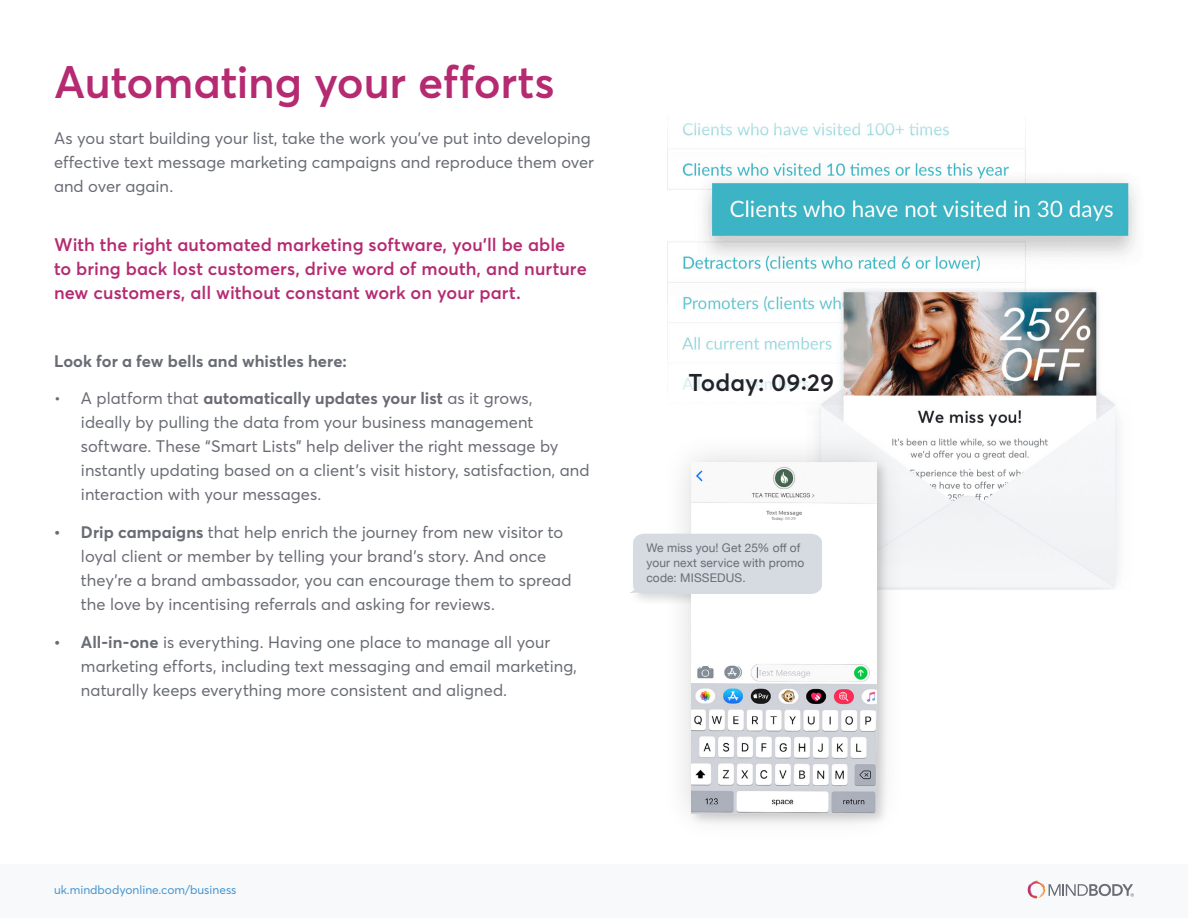
<style>
.page{position:relative;width:1188px;height:918px;background:#fff}
.page>*{position:absolute;margin:0;border:0;box-sizing:border-box;transform-origin:0 0}
.t1{font:600 45px "Averta";letter-spacing:-.005em;color:#b52a71}
.t2{font:600 24px "Averta";letter-spacing:.005em;color:#22222a}
.t3{font:600 18px/24px "Averta";letter-spacing:.005em;color:#b52a71}
.t4{font:16.5px/24px "Averta";letter-spacing:.005em;color:#696c74}
.t5{font:700 16.5px "Averta";letter-spacing:.005em;color:#696c74}
.t6{font:12px/14.9px "Helvetica Neue";letter-spacing:.015em;color:#696c74}
.t7{font:12px "Averta";color:#4395d1}
.t8{font:4.05px "Helvetica";letter-spacing:.015em;color:#696c74}
.s1{font-weight:700}
.s2{font-weight:300}
</style>
<div class="page">
<div style="left:0;top:864px;width:1188px;height:54px;background:#f8f9fa"></div>
<svg style="left:1028px;top:881px;width:11px;height:17px"></svg>
<svg style="left:1049px;top:884px;width:85px;height:13px"></svg>
<img style="left:667px;top:123px;width:470px;height:467px">
<div style="left:687px;top:411px;width:119px;height:74px;background:#fff"></div>
<div style="left:661px;top:431px;width:246px;height:413px;background:#000;opacity:.15"></div>
<img style="left:691px;top:462px;width:185px;height:351px">
<div style="left:630px;top:534px;width:192px;height:60px;background:#d5dbe1"></div>
<div style="left:762px;top:516px;width:44px;height:13px;background:#fff"></div>
<h1 class="t1" style="left:54px;top:50px;width:502px">Automating your efforts</h1>
<p class="t4" style="left:54px;top:125px;width:542px">As you start building your list, take the work you’ve put into developing effective text message marketing campaigns and reproduce them over and over again.</p>
<p class="t3" style="left:54px;top:232px;width:534px">With the right automated marketing software, you’ll be able to bring back lost customers, drive word of mouth, and nurture new customers, all without constant work on your part.</p>
<p class="t5" style="left:54px;top:350px;width:295px">Look for a few bells and whistles here:</p>
<p class="t4" style="left:81px;top:386px;width:510px;text-indent:-27px">• A platform that <span class="s1">automatically updates your list</span> as it grows,<br>ideally by pulling the data from your business management software. These “Smart Lists” help deliver the right message by instantly updating based on a client’s visit history, satisfaction, and interaction with your messages.</p>
<p class="t4" style="left:81px;top:520px;width:492px;text-indent:-27px"><span class="s1">• Drip campaigns</span> that help enrich the journey from new visitor to loyal client or member by telling your brand’s story. And once they’re a brand ambassador, you can encourage them to spread the love by incentising referrals and asking for reviews.</p>
<p class="t4" style="left:81px;top:629px;width:498px;text-indent:-27px"><span class="s1">• All-in-one</span> is everything. Having one place to manage all your marketing efforts, including text messaging and email marketing, naturally keeps everything more consistent and aligned.</p>
<h2 class="t2" style="left:688px;top:366px;width:147px">Today: 09:29</h2>
<p class="t8" style="left:771px;top:516px;width:26px">Today: <span class="s2">09:29</span></p>
<p class="t6" style="left:646px;top:541px;width:160px">We miss you! Get 25% off of your next service with promo code: MISSEDUS.</p>
<p class="t7" style="left:54px;top:881px;width:184px">uk.mindbodyonline.com/business</p>
</div>
